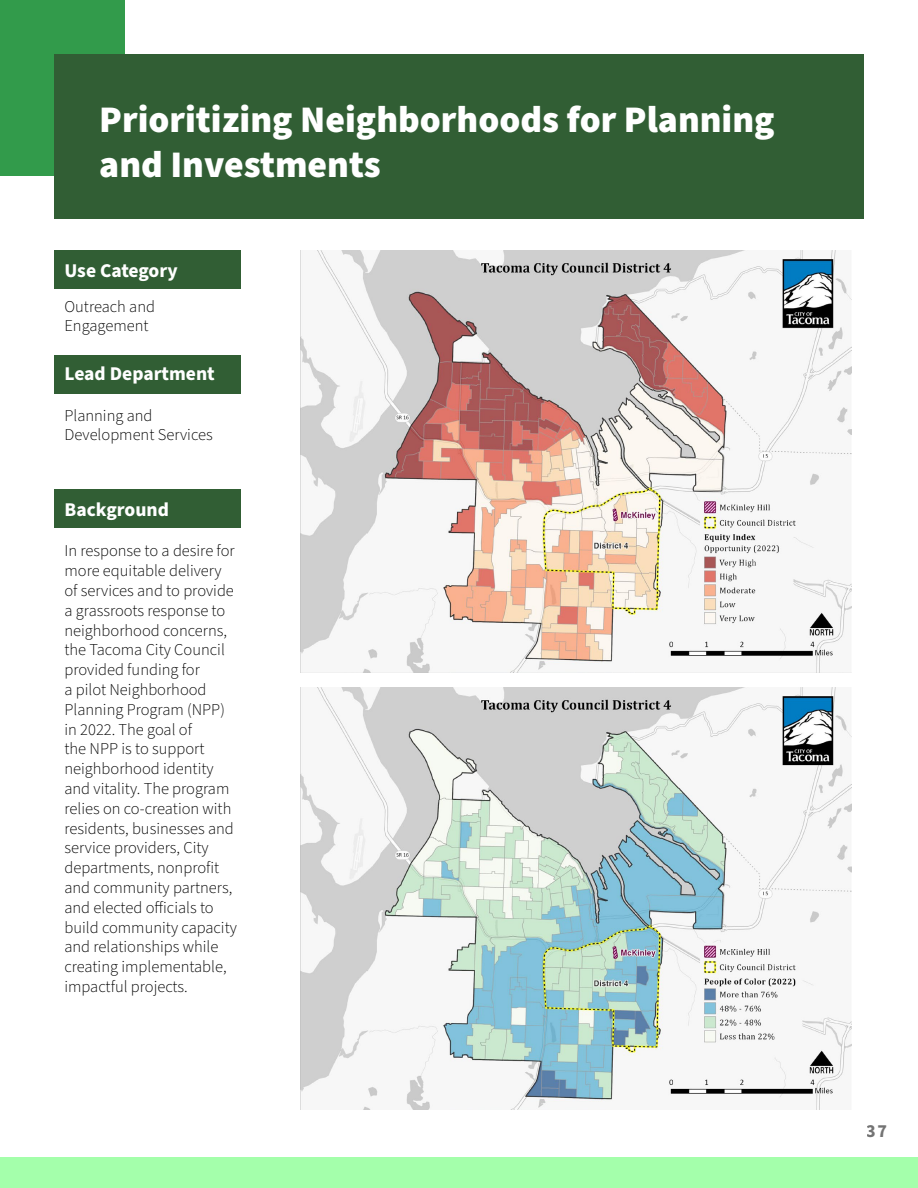
<style>
.page{position:relative;width:918px;height:1188px;background:#fff}
.page>*{position:absolute;margin:0;border:0;box-sizing:border-box;transform-origin:0 0}
.t1{font:900 37.5px/45px "Source Sans Pro";color:#fff}
.t2{font:700 19.5px "Source Sans Pro";color:#fff}
.t3{font:700 18px "Source Sans Pro";color:#000}
.t4{font:300 16.5px/19.8px "Source Sans Pro";color:#000}
</style>
<div class="page">
<div style="left:0;top:0;width:124px;height:176px;background:#329b4b"></div>
<div style="left:54px;top:251px;width:187px;height:38px;background:#315e34"></div>
<div style="left:54px;top:489px;width:187px;height:39px;background:#315e34"></div>
<div style="left:54px;top:54px;width:810px;height:164px;background:#315e34"></div>
<div style="left:0;top:1158px;width:918px;height:30px;background:#a4ffab"></div>
<img style="left:300px;top:688px;width:552px;height:421px">
<img style="left:300px;top:251px;width:552px;height:421px">
<div style="left:54px;top:355px;width:187px;height:39px;background:#315e34"></div>
<h1 class="t1" style="left:99px;top:98px;width:677px">Prioritizing Neighborhoods for Planning and Investments</h1>
<p class="t2" style="left:64px;top:258px;width:115px">Use Category</p>
<p class="t4" style="left:64px;top:297px;width:92px">Outreach and<br>Engagement</p>
<p class="t2" style="left:64px;top:360px;width:152px">Lead Department</p>
<p class="t4" style="left:64px;top:406px;width:150px">Planning and<br>Development Services</p>
<p class="t2" style="left:64px;top:496px;width:106px">Background</p>
<p class="t4" style="left:64px;top:542px;width:174px">In response to a desire for more equitable delivery of services and to provide a grassroots response to neighborhood concerns, the Tacoma City Council provided funding for<br>a pilot Neighborhood<br>Planning Program (NPP) in 2022. The goal of<br>the NPP is to support neighborhood identity and vitality. The program relies on co-creation with residents, businesses and service providers, City departments, nonprofit and community partners, and elected officials to build community capacity and relationships while creating implementable, impactful projects.</p>
<p class="t3" style="left:867px;top:1119px;width:22px">37</p>
</div>
